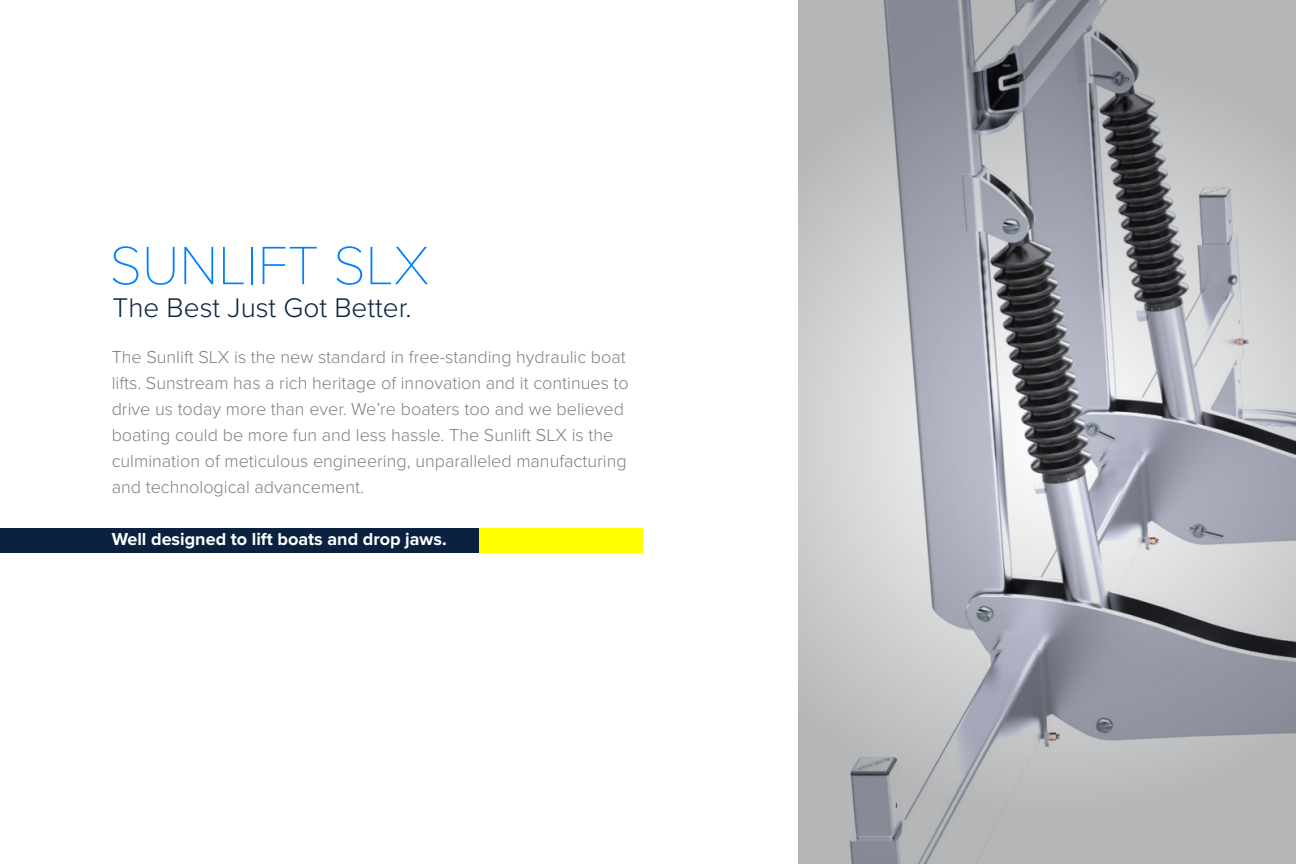
<style>
.page{position:relative;width:1296px;height:864px;background:#fff}
.page>*{position:absolute;margin:0;border:0;box-sizing:border-box;transform-origin:0 0}
.t1{font:100 56px "Proxima Nova T";color:#0080ff}
.t2{font:300 28px "Proxima Nova";color:#0a2240}
.t3{font:300 18px/26px "Proxima Nova";color:#808080}
.t4{font:700 18px "Proxima Nova";color:#fff}
</style>
<div class="page">
<svg style="left:798px;top:0;width:498px;height:864px"></svg>
<div style="left:0;top:528px;width:479px;height:25px;background:#0a2240"></div>
<div style="left:479px;top:528px;width:164px;height:25px;background:#ff0"></div>
<h1 class="t1" style="left:110px;top:233px;width:321px">SUNLIFT SLX</h1>
<h2 class="t2" style="left:113px;top:291px;width:300px">The Best Just Got Better.</h2>
<p class="t3" style="left:112px;top:344px;width:519px">The Sunlift SLX is the new standard in free-standing hydraulic boat lifts. Sunstream has a rich heritage of innovation and it continues to drive us today more than ever. We’re boaters too and we believed boating could be more fun and less hassle. The Sunlift SLX is the culmination of meticulous engineering, unparalleled manufacturing and technological advancement.</p>
<p class="t4" style="left:112px;top:529px;width:336px">Well designed to lift boats and drop jaws.</p>
</div>
